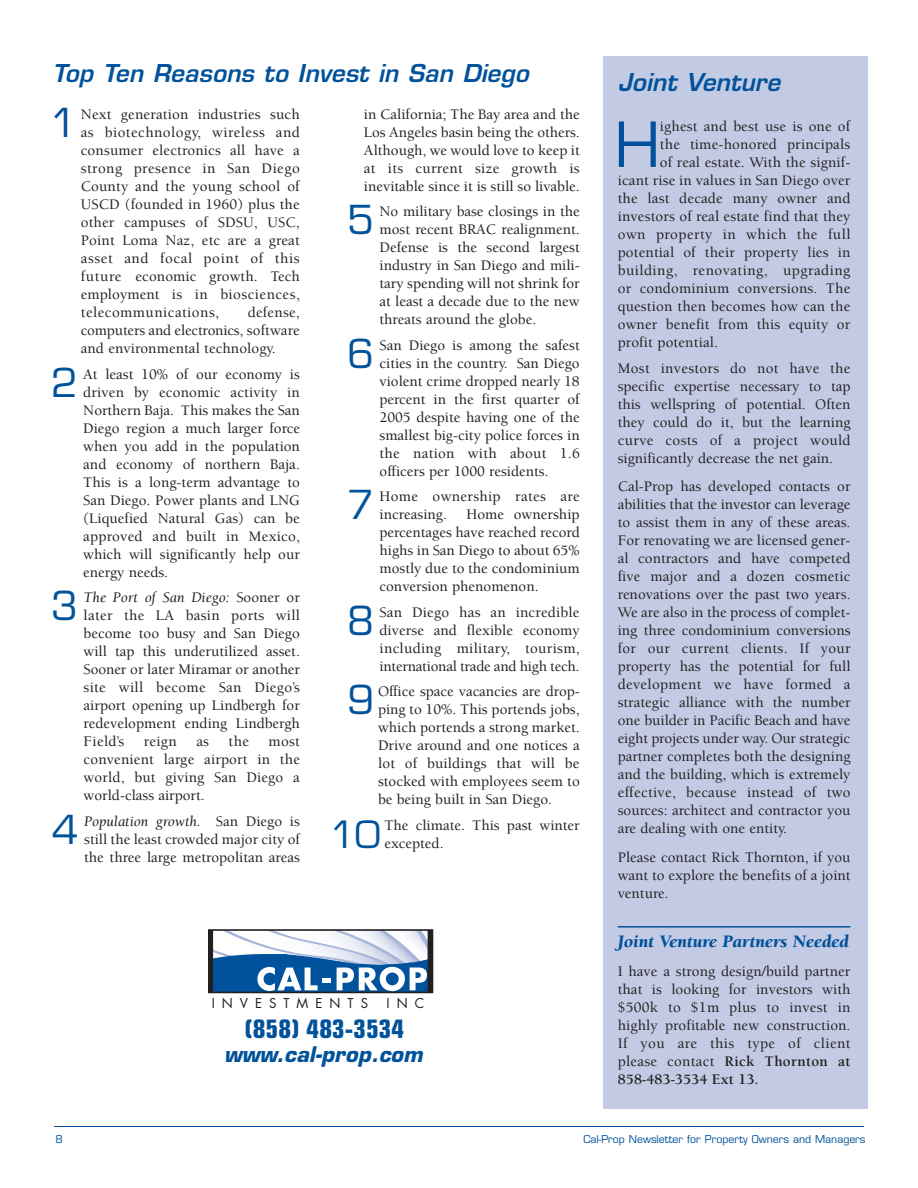
<style>
.page{position:relative;width:918px;height:1188px;background:#fff}
.page>*{position:absolute;margin:0;border:0;box-sizing:border-box;transform-origin:0 0}
.t1{font:60.6px "Eurostile";color:#01529a}
.t2{font:39px "Eurostile";color:#01529a}
.t3{font:36.75px "Eurostile";color:#01529a}
.t4{font:700 condensed 25.5px "Eurostile";color:#01529a}
.t5{font:italic 600 24px "Eurostile";letter-spacing:.005em;color:#01529a}
.t6{font:italic 700 21px "Eurostile";letter-spacing:.005em;color:#01529a}
.t7{font:italic 900 18px "Berkeley";color:#01529a}
.t8{font:500 15px/18px "Berkeley";letter-spacing:.005em;color:#231f20;text-align:justify}
.t9{font:500 15px "Berkeley";letter-spacing:.03em;color:#231f20}
.t10{font:13.2px "Futura";letter-spacing:.53em;color:#231f20}
.t11{font:10.5px "Eurostile";color:#01529a}
.t12{font:9.9px "Futura";letter-spacing:.885em;color:#231f20;scale:1.06 1}
.s1{font-weight:400;font-style:italic}
.s2{font-weight:700}
</style>
<div class="page">
<hr style="left:54px;top:1126px;width:810px;height:1px;background:#01529a">
<div style="left:603px;top:56px;width:265px;height:1053px;background:#c3cbe4"></div>
<hr style="left:618px;top:926px;width:232px;height:2px;background:#01529a">
<div style="left:209px;top:928px;width:223px;height:65px;border:3px solid #231f20"></div>
<svg style="left:210px;top:930px;width:220px;height:62px"></svg>
<h3 class="t5" style="left:52px;top:64px;width:478px">Top Ten Reasons to Invest in San Diego</h3>
<h2 class="t2" style="left:50px;top:108px;width:28px">1</h2>
<p class="t8" style="left:81px;top:107px;width:221px">Next generation industries such as biotechnology, wireless and consumer electronics all have a strong presence in San Diego County and the young school of USCD (founded in 1960) plus the other campuses of SDSU, USC, Point Loma Naz, etc are a great asset and focal point of this future economic growth. Tech employment is in biosciences, telecommunications,</p>
<p class="t8" style="left:81px;top:305px;width:221px;text-indent:167px">defense, computers and electronics, software and environmental technology.</p>
<h2 class="t2" style="left:51px;top:368px;width:28px">2</h2>
<p class="t8" style="left:83px;top:366px;width:218px">At least 10% of our economy is driven by economic activity in Northern Baja. This makes the San Diego region a much larger force when you add in the population and economy of northern Baja.<br>This is a long-term advantage to San Diego. Power plants and LNG (Liquefied Natural Gas) can be approved and built in Mexico, which will significantly help our energy needs.</p>
<h2 class="t2" style="left:51px;top:591px;width:28px">3</h2>
<p class="t8" style="left:84px;top:590px;width:218px"><span class="s1">The Port of San Diego:</span> Sooner or later the LA basin ports will become too busy and San Diego will tap this underutilized asset.<br>Sooner or later Miramar or another site will become San Diego’s airport opening up Lindbergh for redevelopment ending Lindbergh Field’s</p>
<p class="t8" style="left:144px;top:734px;width:34px">reign</p>
<p class="t8" style="left:196px;top:734px;width:14px">as</p>
<p class="t8" style="left:229px;top:734px;width:22px">the</p>
<p class="t8" style="left:84px;top:734px;width:218px;text-indent:185px">most convenient large airport in the world, but giving San Diego a world-class airport.</p>
<h2 class="t2" style="left:52px;top:815px;width:28px">4</h2>
<p class="t8" style="left:84px;top:814px;width:217px"><span class="s1">Population growth.</span> San Diego is still the least crowded major city of the three large metropolitan areas</p>
<p class="t8" style="left:364px;top:106px;width:217px">in California; The Bay area and the Los Angeles basin being the others.<br>Although, we would love to keep it at its current size growth is inevitable since it is still so livable.</p>
<h2 class="t2" style="left:347px;top:205px;width:28px">5</h2>
<p class="t8" style="left:380px;top:204px;width:202px">No military base closings in the most recent BRAC realignment.<br>Defense is the second largest industry in San Diego and mili&shy;tary spending will not shrink for at least a decade due to the new threats around the globe.</p>
<h2 class="t2" style="left:347px;top:339px;width:28px">6</h2>
<p class="t8" style="left:380px;top:337px;width:202px">San Diego is among the safest cities in the country. San Diego violent crime dropped nearly 18 percent in the first quarter of 2005 despite having one of the smallest big-city police forces in the nation with about 1.6 officers per 1000 residents.</p>
<h2 class="t2" style="left:347px;top:490px;width:28px">7</h2>
<p class="t8" style="left:380px;top:489px;width:202px">Home ownership rates are increasing.</p>
<p class="t8" style="left:380px;top:507px;width:202px;text-indent:87px">Home ownership percentages have reached record highs in San Diego to about 65% mostly due to the condominium conversion phenomenon.</p>
<h2 class="t2" style="left:347px;top:606px;width:28px">8</h2>
<p class="t8" style="left:380px;top:604px;width:202px">San Diego has an incredible diverse and flexible economy including military, tourism, international trade and high tech.</p>
<h2 class="t2" style="left:347px;top:685px;width:28px">9</h2>
<p class="t8" style="left:378px;top:684px;width:203px">Office space vacancies are drop&shy;ping to 10%. This portends jobs, which portends a strong market.<br>Drive around and one notices a lot of buildings that will be stocked with employees seem to be being built in San Diego.</p>
<h3 class="t3" style="left:330px;top:820px;width:52px">10</h3>
<p class="t8" style="left:384px;top:818px;width:197px">The climate. This past winter excepted.</p>
<p class="t12" style="left:209px;top:996px;width:153px">MANAGEMENT</p>
<p class="t10" style="left:212px;top:998px;width:158px">INVESTMENTS</p>
<p class="t10" style="left:387px;top:998px;width:39px">INC</p>
<h3 class="t4" style="left:244px;top:1019px;width:161px">(858) 483-3534</h3>
<h3 class="t6" style="left:224px;top:1046px;width:200px">www.cal-prop.com</h3>
<h3 class="t5" style="left:618px;top:73px;width:164px">Joint Venture</h3>
<h1 class="t1" style="left:615px;top:121px;width:47px">H</h1>
<p class="t8" style="left:660px;top:119px;width:192px">ighest and best use is one of</p>
<p class="t8" style="left:660px;top:137px;width:192px">the time-honored principals</p>
<p class="t8" style="left:660px;top:155px;width:192px">of real estate. With the signif-</p>
<p class="t8" style="left:618px;top:173px;width:234px">icant rise in values in San Diego over</p>
<p class="t8" style="left:618px;top:191px;width:234px">the last decade many owner and</p>
<p class="t8" style="left:618px;top:209px;width:234px">investors of real estate find that they</p>
<p class="t9" style="left:618px;top:228px;width:234px">own property in which the full</p>
<p class="t8" style="left:618px;top:245px;width:234px">potential of their property lies in</p>
<p class="t9" style="left:618px;top:264px;width:234px">building, renovating, upgrading</p>
<p class="t8" style="left:618px;top:281px;width:234px">or condominium conversions. The</p>
<p class="t8" style="left:618px;top:299px;width:234px">question then becomes how can the</p>
<p class="t8" style="left:618px;top:317px;width:234px">owner benefit from this equity or</p>
<p class="t8" style="left:618px;top:335px;width:102px">profit potential.</p>
<p class="t8" style="left:618px;top:360px;width:234px">Most investors do not have the specific expertise necessary to tap this wellspring of potential. Often they could do it, but the learning curve costs of a project would significantly decrease the net gain.</p>
<p class="t8" style="left:618px;top:479px;width:234px">Cal-Prop has developed contacts or abilities that the investor can leverage to assist them in any of these areas.<br>For renovating we are licensed gener&shy;al contractors and have competed five major and a dozen cosmetic renovations over the past two years.<br>We are also in the process of complet&shy;ing three condominium conversions for our current clients. If your property has the potential for full development we have formed a strategic alliance with the number one builder in Pacific Beach and have eight projects under way. Our strategic partner completes both the designing and the building, which is extremely effective, because instead of two sources: architect and contractor you are dealing with one entity.</p>
<p class="t8" style="left:618px;top:850px;width:234px">Please contact Rick Thornton, if you want to explore the benefits of a joint venture.</p>
<p class="t7" style="left:618px;top:934px;width:232px">Joint Venture Partners Needed</p>
<p class="t8" style="left:618px;top:963px;width:234px">I have a strong design/build partner that is looking for investors with $500k to $1m plus to invest in highly profitable new construction.<br>If you are this type of client please contact <span class="s2">Rick Thornton at 858-483-3534 Ext 13.</span></p>
<p class="t11" style="left:56px;top:1136px;width:9px">8</p>
<p class="t11" style="left:583px;top:1136px;width:284px">Cal-Prop Newsletter for Property Owners and Managers</p>
</div>
